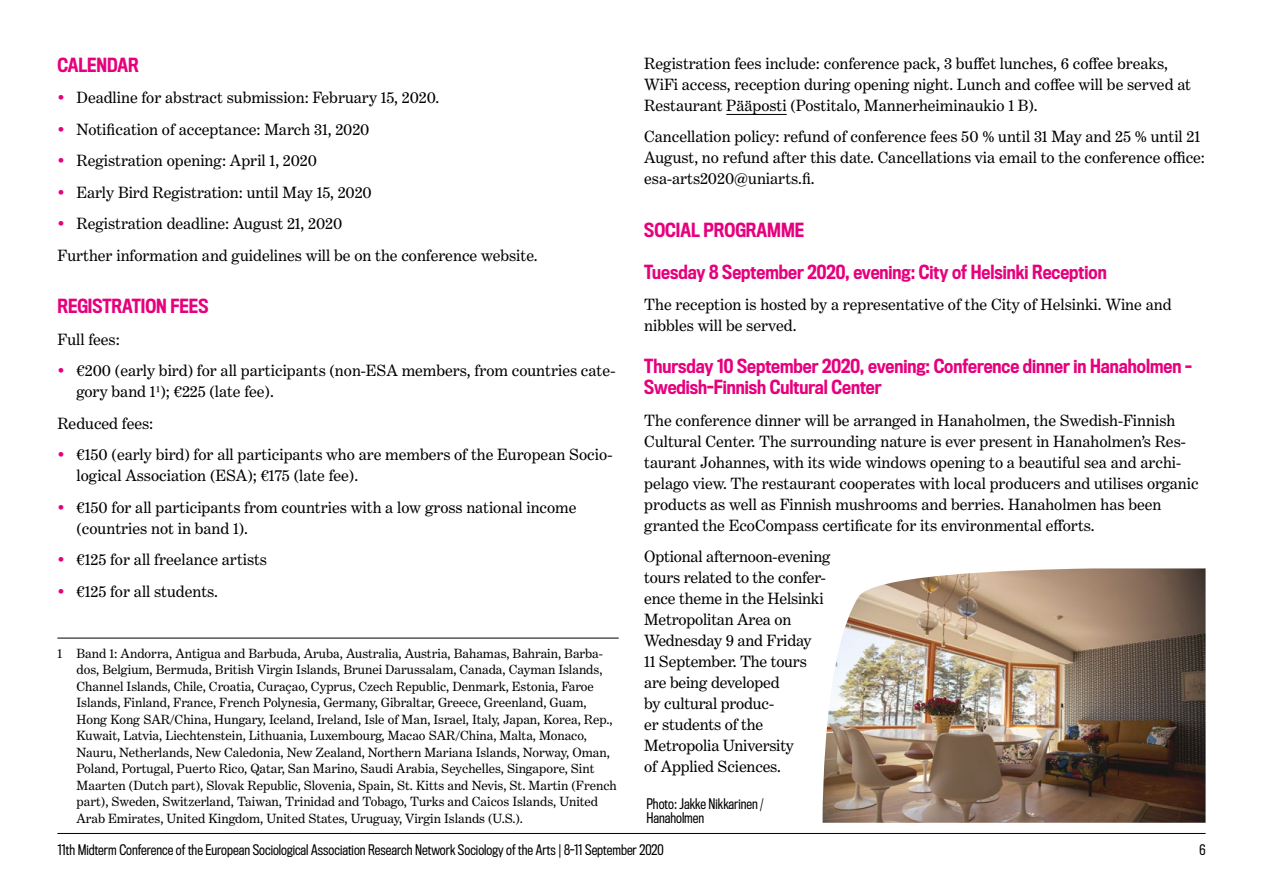
<style>
.page{position:relative;width:1263px;height:893px;background:#fff}
.page>*{position:absolute;margin:0;border:0;box-sizing:border-box;transform-origin:0 0}
.t1{font:500 18px/21px "Titling Gothic FB Cond";color:#e6007d}
.t2{font:16.5px/21px "Benton Modern Two";color:#000}
.t3{font:13.5px/16.5px "Benton Modern Two";color:#000}
.t4{font:13.5px/13.5px "Titling Gothic FB Cond";color:#000}
.s1{color:#e6007d}
</style>
<div class="page">
<hr style="left:57px;top:833px;width:1148px;height:1px;background:#000">
<hr style="left:57px;top:638px;width:562px;height:1px;background:#000">
<hr style="left:726px;top:114px;width:61px;height:1px;background:#000">
<img style="left:822px;top:568px;width:383px;height:255px">
<p class="t1" style="left:57px;top:54px;width:83px">CALENDAR</p>
<p class="t2" style="left:57px;top:87px;width:383px"><span class="s1">•</span> Deadline for abstract submission: February 15, 2020.</p>
<p class="t2" style="left:57px;top:119px;width:314px"><span class="s1">•</span> Notification of acceptance: March 31, 2020</p>
<p class="t2" style="left:57px;top:150px;width:261px"><span class="s1">•</span> Registration opening: April 1, 2020</p>
<p class="t2" style="left:57px;top:182px;width:316px"><span class="s1">•</span> Early Bird Registration: until May 15, 2020</p>
<p class="t2" style="left:57px;top:208px;width:482px;line-height:31.5px"><span class="s1">•</span> Registration deadline: August 21, 2020<br>Further information and guidelines will be on the conference website.</p>
<p class="t1" style="left:57px;top:296px;width:153px">REGISTRATION FEES</p>
<p class="t2" style="left:57px;top:329px;width:64px">Full fees:</p>
<p class="t2" style="left:77px;top:360px;width:540px;text-indent:-19px"><span class="s1">•</span> €200 (early bird) for all participants (non-ESA members, from countries cate&shy;gory band 11); €225 (late fee).</p>
<p class="t2" style="left:57px;top:413px;width:97px">Reduced fees:</p>
<p class="t2" style="left:77px;top:444px;width:538px;text-indent:-19px"><span class="s1">•</span> €150 (early bird) for all participants who are members of the European Socio&shy;logical Association (ESA); €175 (late fee).</p>
<p class="t2" style="left:77px;top:497px;width:501px;text-indent:-19px"><span class="s1">•</span> €150 for all participants from countries with a low gross national income (countries not in band 1).</p>
<p class="t2" style="left:57px;top:549px;width:211px"><span class="s1">•</span> €125 for all freelance artists</p>
<p class="t2" style="left:57px;top:581px;width:162px"><span class="s1">•</span> €125 for all students.</p>
<p class="t3" style="left:77px;top:645px;width:542px;text-indent:-19px">1 Band 1: Andorra, Antigua and Barbuda, Aruba, Australia, Austria, Bahamas, Bahrain, Barba&shy;dos, Belgium, Bermuda, British Virgin Islands, Brunei Darussalam, Canada, Cayman Islands, Channel Islands, Chile, Croatia, Curaçao, Cyprus, Czech Republic, Denmark, Estonia, Faroe Islands, Finland, France, French Polynesia, Germany, Gibraltar, Greece, Greenland, Guam, Hong Kong SAR/China, Hungary, Iceland, Ireland, Isle of Man, Israel, Italy, Japan, Korea, Rep., Kuwait, Latvia, Liechtenstein, Lithuania, Luxembourg, Macao SAR/China, Malta, Monaco, Nauru, Netherlands, New Caledonia, New Zealand, Northern Mariana Islands, Norway, Oman, Poland, Portugal, Puerto Rico, Qatar, San Marino, Saudi Arabia, Seychelles, Singapore, Sint Maarten (Dutch part), Slovak Republic, Slovenia, Spain, St. Kitts and Nevis, St. Martin (French part), Sweden, Switzerland, Taiwan, Trinidad and Tobago, Turks and Caicos Islands, United Arab Emirates, United Kingdom, United States, Uruguay, Virgin Islands (U.S.).</p>
<p class="t2" style="left:644px;top:53px;width:548px">Registration fees include: conference pack, 3 buffet lunches, 6 coffee breaks,<br>WiFi access, reception during opening night. Lunch and coffee will be served at<br>Restaurant Pääposti (Postitalo, Mannerheiminaukio 1 B).</p>
<p class="t2" style="left:644px;top:126px;width:562px">Cancellation policy: refund of conference fees 50 % until 31 May and 25 % until 21<br>August, no refund after this date. Cancellations via email to the conference office: esa-arts2020@uniarts.fi.</p>
<p class="t1" style="left:644px;top:219px;width:161px">SOCIAL PROGRAMME</p>
<p class="t1" style="left:644px;top:261px;width:464px">Tuesday 8 September 2020, evening: City of Helsinki Reception</p>
<p class="t2" style="left:644px;top:294px;width:529px">The reception is hosted by a representative of the City of Helsinki. Wine and nibbles will be served.</p>
<p class="t1" style="left:644px;top:356px;width:549px">Thursday 10 September 2020, evening: Conference dinner in Hanaholmen –<br>Swedish-Finnish Cultural Center</p>
<p class="t2" style="left:644px;top:410px;width:556px">The conference dinner will be arranged in Hanaholmen, the Swedish-Finnish Cultural Center. The surrounding nature is ever present in Hanaholmen’s Res&shy;taurant Johannes, with its wide windows opening to a beautiful sea and archi&shy;pelago view. The restaurant cooperates with local producers and utilises organic products as well as Finnish mushrooms and berries. Hanaholmen has been granted the EcoCompass certificate for its environmental efforts.</p>
<p class="t2" style="left:644px;top:546px;width:188px">Optional afternoon-evening tours related to the confer&shy;ence theme in the Helsinki<br>Metropolitan Area on<br>Wednesday 9 and Friday<br>11 September. The tours are being developed<br>by cultural produc-<br>er students of the<br>Metropolia University<br>of Applied Sciences.</p>
<p class="t4" style="left:646px;top:797px;width:119px">Photo: Jakke Nikkarinen /<br>Hanaholmen</p>
<p class="t4" style="left:57px;top:843px;width:608px">11th Midterm Conference of the European Sociological Association Research Network Sociology of the Arts | 8-11 September 2020</p>
<p class="t4" style="left:1199px;top:843px;width:8px">6</p>
</div>
